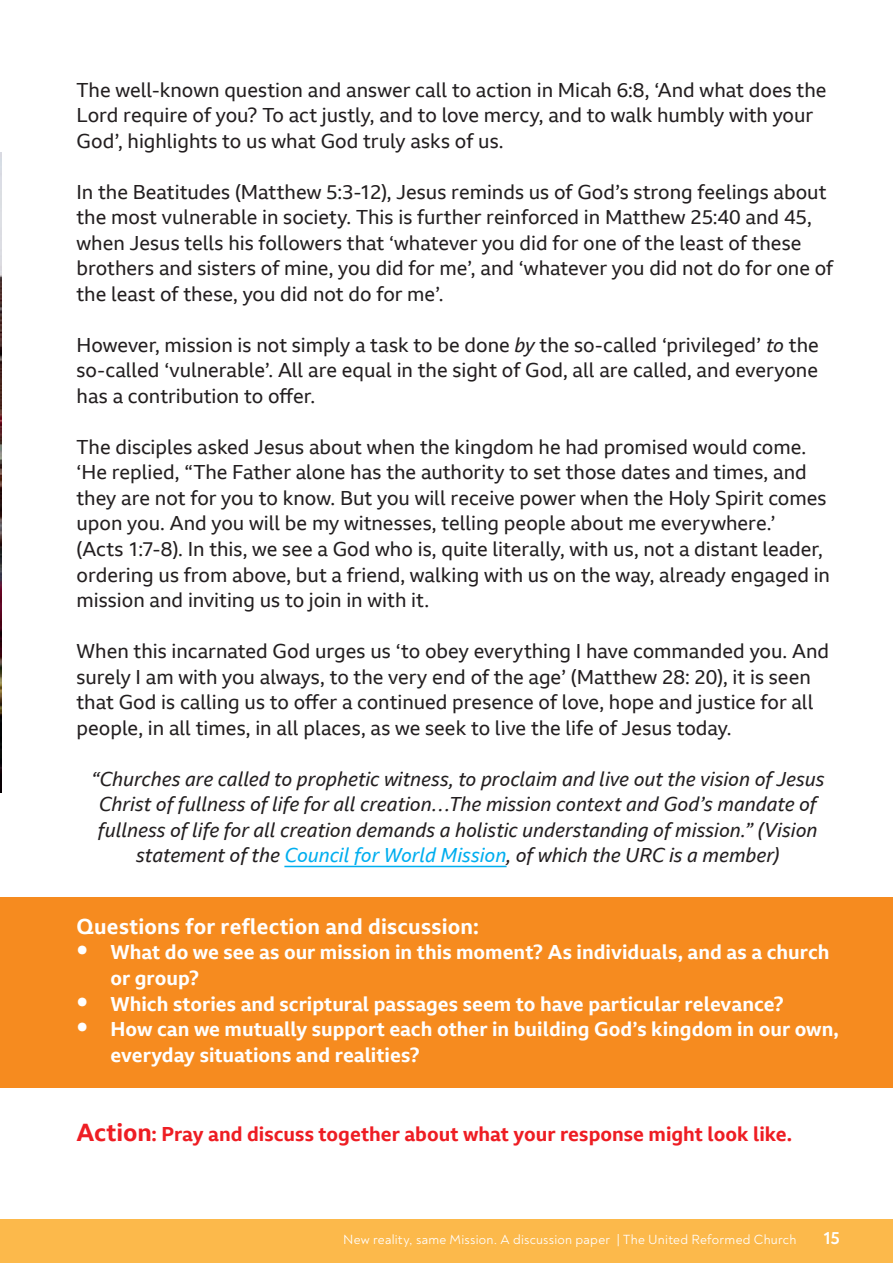
<style>
.page{position:relative;width:893px;height:1263px;background:#fff}
.page>*{position:absolute;margin:0;border:0;box-sizing:border-box;transform-origin:0 0}
.t1{font:700 21px "BBC Reith Sans";letter-spacing:.015em;color:#fff}
.t2{font:19.5px/25.5px "BBC Reith Sans";color:#231f20}
.t3{font:italic 19.5px/25.5px "BBC Reith Sans";color:#231f20;text-align:center}
.t4{font:700 19.5px/25.5px "BBC Reith Sans";color:#fff}
.t5{font:700 19.5px "BBC Reith Sans";color:#ee1d23}
.t6{font:700 18px "Noah";color:#fff}
.t7{font:13.5px "Noah";letter-spacing:.02em;color:#fff}
.s1{font-style:italic}
.s2{color:#00aeef}
.s3{font-weight:400;font-size:33px}
.s4{font-size:24px}
</style>
<div class="page">
<div style="left:0;top:1219px;width:893px;height:44px;background:#fcb94b"></div>
<div style="left:0;top:897px;width:893px;height:190px;background:#f68b1f"></div>
<hr style="left:284px;top:866px;width:223px;height:1px;background:#00aeef">
<img style="left:0;top:152px;width:1px;height:640px">
<p class="t2" style="left:77px;top:77px;width:751px">The well-known question and answer call to action in Micah 6:8, ‘And what does the<br>Lord require of you? To act justly, and to love mercy, and to walk humbly with your<br>God’, highlights to us what God truly asks of us.</p>
<p class="t2" style="left:77px;top:179px;width:758px">In the Beatitudes (Matthew 5:3-12), Jesus reminds us of God’s strong feelings about the most vulnerable in society. This is further reinforced in Matthew 25:40 and 45, when Jesus tells his followers that ‘whatever you did for one of the least of these brothers and sisters of mine, you did for me’, and ‘whatever you did not do for one of the least of these, you did not do for me’.</p>
<p class="t2" style="left:77px;top:332px;width:744px;text-align:justify">However, mission is not simply a task to be done <span class="s1">by</span> the so-called ‘privileged’ <span class="s1">to</span> the so-called ‘vulnerable’. All are equal in the sight of God, all are called, and everyone has a contribution to offer.</p>
<p class="t2" style="left:77px;top:434px;width:755px">The disciples asked Jesus about when the kingdom he had promised would come. ‘He replied, “The Father alone has the authority to set those dates and times, and they are not for you to know. But you will receive power when the Holy Spirit comes upon you. And you will be my witnesses, telling people about me everywhere.’<br>(Acts 1:7-8). In this, we see a God who is, quite literally, with us, not a distant leader, ordering us from above, but a friend, walking with us on the way, already engaged in mission and inviting us to join in with it.</p>
<p class="t2" style="left:77px;top:638px;width:754px">When this incarnated God urges us ‘to obey everything I have commanded you. And surely I am with you always, to the very end of the age’ (Matthew 28: 20), it is seen that God is calling us to offer a continued presence of love, hope and justice for all people, in all times, in all places, as we seek to live the life of Jesus today.</p>
<p class="t3" style="left:91px;top:765px;width:735px">“Churches are called to prophetic witness, to proclaim and live out the vision of Jesus Christ of fullness of life for all creation…The mission context and God’s mandate of fullness of life for all creation demands a holistic understanding of mission.” (Vision statement of the <span class="s2">Council for World Mission</span>, of which the URC is a member)</p>
<p class="t1" style="left:77px;top:913px;width:404px">Questions for reflection and discussion:</p>
<p class="t4" style="left:111px;top:939px;width:721px;text-indent:-34px"><span class="s3">•</span> What do we see as our mission in this moment? As individuals, and as a church or group?</p>
<p class="t4" style="left:77px;top:990px;width:709px"><span class="s3">•</span> Which stories and scriptural passages seem to have particular relevance?</p>
<p class="t4" style="left:111px;top:1016px;width:730px;text-indent:-34px"><span class="s3">•</span> How can we mutually support each other in building God’s kingdom in our own, everyday situations and realities?</p>
<p class="t5" style="left:77px;top:1121px;width:717px"><span class="s4">Action</span>: Pray and discuss together about what your response might look like.</p>
<p class="t7" style="left:343px;top:1231px;width:455px">New reality, same Mission. A discussion paper | The United Reformed Church</p>
<p class="t6" style="left:824px;top:1226px;width:17px">15</p>
</div>
